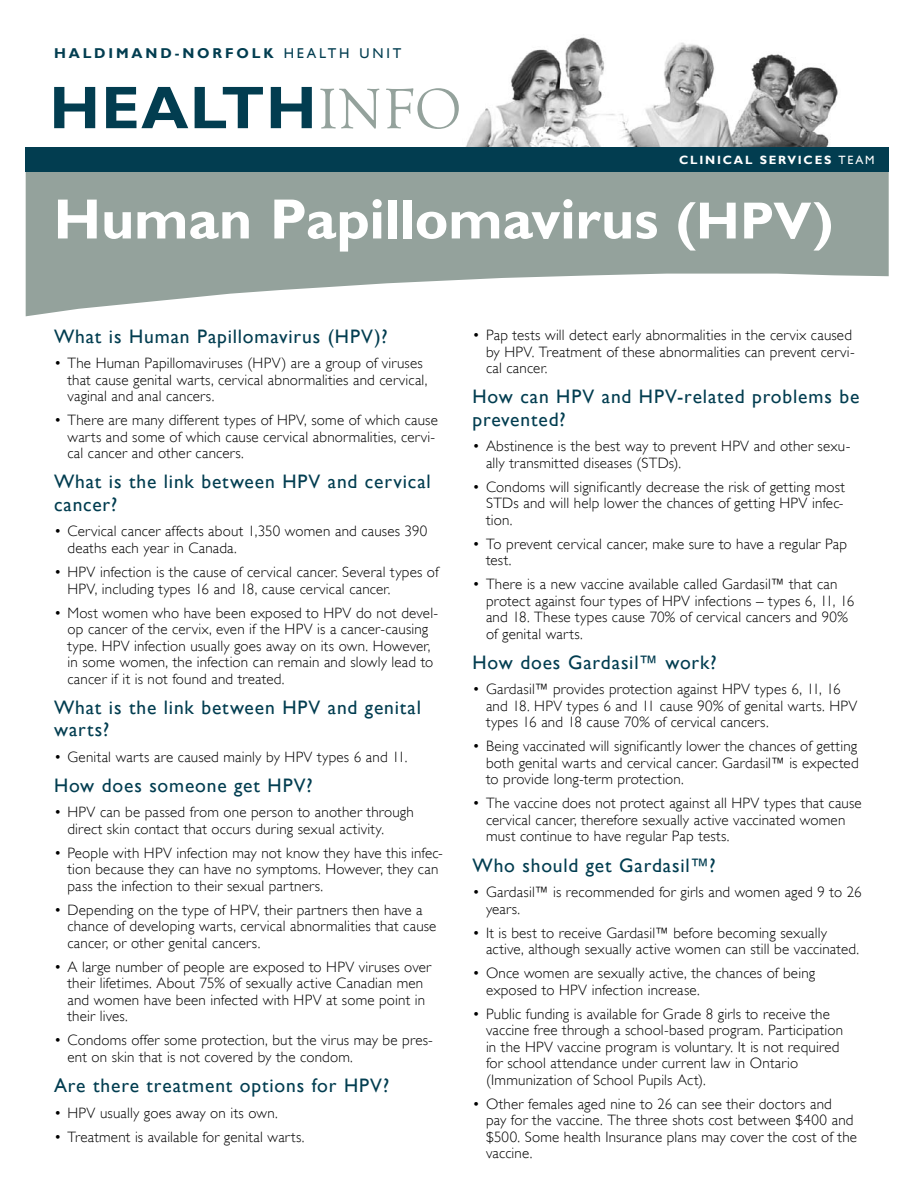
<style>
.page{position:relative;width:918px;height:1188px;background:#fff}
.page>*{position:absolute;margin:0;border:0;box-sizing:border-box;transform-origin:0 0}
.t1{font:700 60.45px "Gill Sans";color:#023d50}
.t2{font:58.8px "Goudy Old Style T";color:#94a29c}
.t3{font:700 57px "Gill Sans";letter-spacing:-.005em;color:#fff}
.t4{font:19.5px/22.5px "Gill Sans";letter-spacing:.04em;color:#023d50}
.t5{font:300 15px/16.5px "Gill Sans";letter-spacing:.01em;color:#000}
.t6{font:700 14.25px "Gill Sans";letter-spacing:.2em;color:#023d50}
.t7{font:700 12px "Gill Sans";letter-spacing:.15em;color:#fff}
.s1{font-weight:400}
.s2{font-family:"Gill Sans";font-weight:700;font-size:60.45px;color:#023d50}
.s3{font-size:52.5px}
</style>
<div class="page">
<img style="left:465px;top:37px;width:373px;height:110px">
<svg style="left:26px;top:171px;width:863px;height:145px;fill:#94a29c"></svg>
<div style="left:26px;top:147px;width:863px;height:24px;background:#023d50"></div>
<p class="t6" style="left:54px;top:45px;width:349px">HALDIMAND-NORFOLK <span class="s1">HEA LTH UNIT</span></p>
<h1 class="t1" style="left:50px;top:71px;width:44px">HEAL</h1>
<h2 class="t2" style="left:221px;top:77px;width:242px"><span class="s2">TH</span> INFO</h2>
<p class="t7" style="left:679px;top:153px;width:197px">CLINICAL SERVICES <span class="s1">team</span></p>
<h3 class="t3" style="left:54px;top:185px;width:781px">H UMAN PAPILLOMAVIRUS <span class="s3">(H PV)</span></h3>
<h3 class="t4" style="left:54px;top:325px;width:335px">What is Human Papillomavirus (HPV)?</h3>
<p class="t5" style="left:68px;top:355px;width:361px;text-indent:-14px">• The Human Papillomaviruses (HPV) are a group of viruses that cause genital warts, cervical abnormalities and cervical, vaginal and anal cancers.</p>
<p class="t5" style="left:68px;top:412px;width:372px;text-indent:-14px">• There are many different types of HPV, some of which cause warts and some of which cause cervical abnormalities, cervi&shy;cal cancer and other cancers.</p>
<h3 class="t4" style="left:54px;top:471px;width:378px">What is the link between HPV and cervical cancer?</h3>
<p class="t5" style="left:68px;top:523px;width:361px;text-indent:-14px">• Cervical cancer affects about 1,350 women and causes 390 deaths each year in Canada.</p>
<p class="t5" style="left:68px;top:564px;width:373px;text-indent:-14px">• HPV infection is the cause of cervical cancer. Several types of<br>HPV, including types 16 and 18, cause cervical cancer.</p>
<p class="t5" style="left:68px;top:604px;width:372px;text-indent:-14px">• Most women who have been exposed to HPV do not devel&shy;op cancer of the cervix, even if the HPV is a cancer-causing type. HPV infection usually goes away on its own. However, in some women, the infection can remain and slowly lead to cancer if it is not found and treated.</p>
<h3 class="t4" style="left:54px;top:696px;width:369px">What is the link between HPV and genital warts?</h3>
<p class="t5" style="left:54px;top:748px;width:355px">• Genital warts are caused mainly by HPV types 6 and 11.</p>
<h3 class="t4" style="left:54px;top:774px;width:260px">How does someone get HPV?</h3>
<p class="t5" style="left:68px;top:804px;width:348px;text-indent:-14px">• HPV can be passed from one person to another through direct skin contact that occurs during sexual activity.</p>
<p class="t5" style="left:68px;top:844px;width:377px;text-indent:-14px">• People with HPV infection may not know they have this infec&shy;tion because they can have no symptoms. However, they can pass the infection to their sexual partners.</p>
<p class="t5" style="left:68px;top:902px;width:371px;text-indent:-14px">• Depending on the type of HPV, their partners then have a chance of developing warts, cervical abnormalities that cause cancer, or other genital cancers.</p>
<p class="t5" style="left:68px;top:959px;width:365px;text-indent:-14px">• A large number of people are exposed to HPV viruses over their lifetimes. About 75% of sexually active Canadian men and women have been infected with HPV at some point in their lives.</p>
<p class="t5" style="left:68px;top:1032px;width:367px;text-indent:-14px">• Condoms offer some protection, but the virus may be pres&shy;ent on skin that is not covered by the condom.</p>
<h3 class="t4" style="left:54px;top:1075px;width:337px">Are there treatment options for HPV?</h3>
<p class="t5" style="left:54px;top:1104px;width:225px">• HPV usually goes away on its own.</p>
<p class="t5" style="left:54px;top:1128px;width:252px">• Treatment is available for genital warts.</p>
<p class="t5" style="left:486px;top:327px;width:370px;text-indent:-14px">• Pap tests will detect early abnormalities in the cervix caused by HPV. Treatment of these abnormalities can prevent cervi&shy;cal cancer.</p>
<h3 class="t4" style="left:472px;top:386px;width:388px">How can HPV and HPV-related problems be prevented?</h3>
<p class="t5" style="left:486px;top:438px;width:366px;text-indent:-14px">• Abstinence is the best way to prevent HPV and other sexu&shy;ally transmitted diseases (STDs).</p>
<p class="t5" style="left:486px;top:478px;width:361px;text-align:justify;text-indent:-14px">• Condoms will significantly decrease the risk of getting most STDs and will help lower the chances of getting HPV infec&shy;tion.</p>
<p class="t5" style="left:486px;top:535px;width:363px;text-indent:-14px">• To prevent cervical cancer, make sure to have a regular Pap test.</p>
<p class="t5" style="left:486px;top:576px;width:370px;text-indent:-14px">• There is a new vaccine available called Gardasil™ that can protect against four types of HPV infections – types 6, 11, 16 and 18. These types cause 70% of cervical cancers and 90% of genital warts.</p>
<h3 class="t4" style="left:472px;top:651px;width:246px">How does Gardasil™ work?</h3>
<p class="t5" style="left:486px;top:681px;width:373px;text-indent:-14px">• Gardasil™ provides protection against HPV types 6, 11, 16 and 18. HPV types 6 and 11 cause 90% of genital warts. HPV types 16 and 18 cause 70% of cervical cancers.</p>
<p class="t5" style="left:486px;top:738px;width:374px;text-align:justify;text-indent:-14px">• Being vaccinated will significantly lower the chances of getting both genital warts and cervical cancer. Gardasil™ is expected to provide long-term protection.</p>
<p class="t5" style="left:486px;top:795px;width:377px;text-indent:-14px">• The vaccine does not protect against all HPV types that cause cervical cancer, therefore sexually active vaccinated women must continue to have regular Pap tests.</p>
<h3 class="t4" style="left:472px;top:854px;width:245px">Who should get Gardasil™?</h3>
<p class="t5" style="left:486px;top:884px;width:377px;text-indent:-14px">• Gardasil™ is recommended for girls and women aged 9 to 26 years.</p>
<p class="t5" style="left:486px;top:924px;width:375px;text-indent:-14px">• It is best to receive Gardasil™ before becoming sexually active, although sexually active women can still be vaccinated.</p>
<p class="t5" style="left:486px;top:965px;width:331px;text-indent:-14px">• Once women are sexually active, the chances of being exposed to HPV infection increase.</p>
<p class="t5" style="left:486px;top:1005px;width:359px;text-indent:-14px">• Public funding is available for Grade 8 girls to receive the vaccine free through a school-based program. Participation in the HPV vaccine program is voluntary. It is not required for school attendance under current law in Ontario (Immunization of School Pupils Act).</p>
<p class="t5" style="left:486px;top:1095px;width:373px;text-indent:-14px">• Other females aged nine to 26 can see their doctors and<br>pay for the vaccine. The three shots cost between $400 and $500. Some health Insurance plans may cover the cost of the vaccine.</p>
</div>
